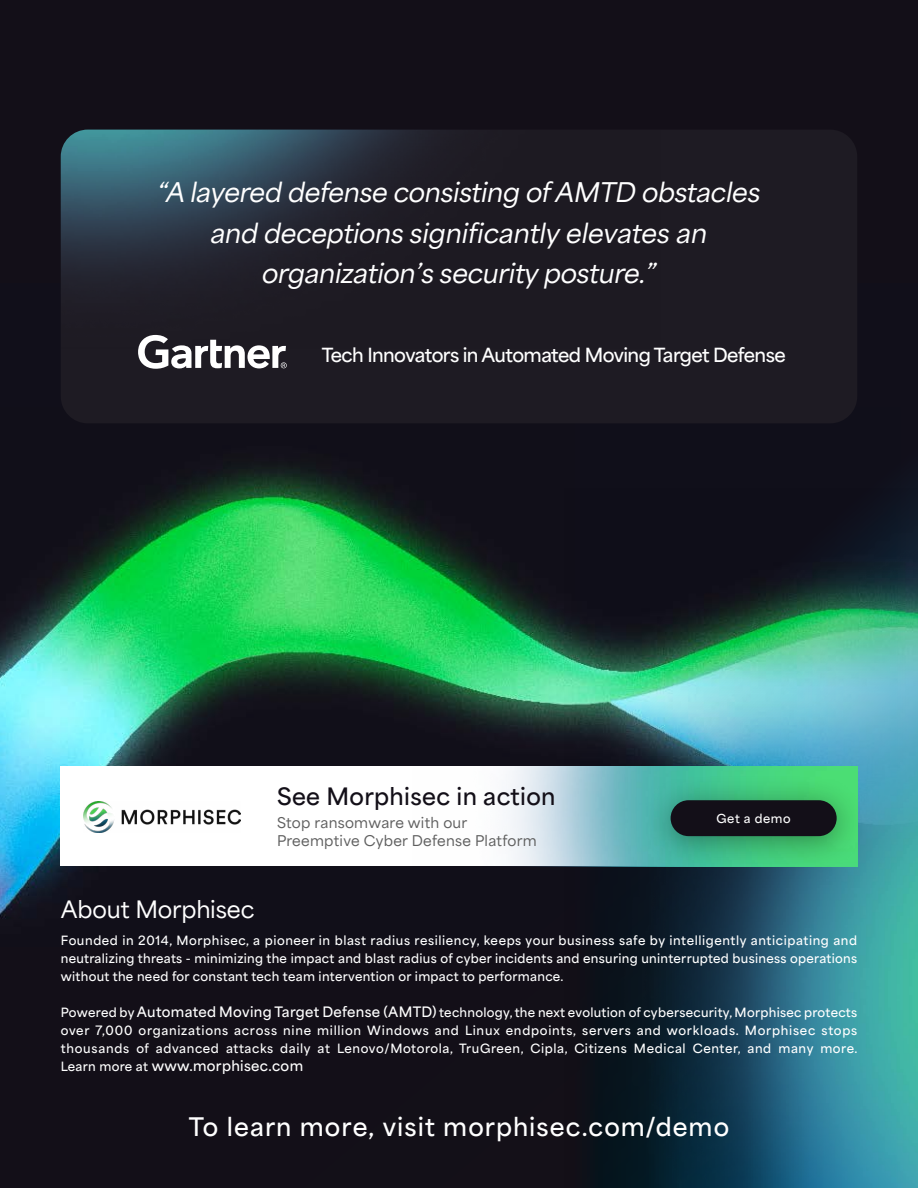
<style>
.page{position:relative;width:918px;height:1188px;background:#130f18}
.page>*{position:absolute;margin:0;border:0;box-sizing:border-box;transform-origin:0 0}
.t1{font:100 25.5px/40.5px "Area Variable";letter-spacing:-.01em;color:#fff;text-align:center}
.t2{font:100 24px "Area Variable";letter-spacing:.045em;color:#fff}
.t3{font:100 22.5px "Area Variable";letter-spacing:.015em;color:#130f18}
.t4{font:100 22.5px "Area Variable";letter-spacing:-.005em;color:#fff}
.t5{font:100 18.3px "Area Variable";letter-spacing:-.03em;color:#fff}
.t6{font:100 13.95px/18px "Area Variable";letter-spacing:.02em;color:#5f5f5f}
.t7{font:100 13.5px "Area Variable";letter-spacing:.025em;color:#fff}
.t8{font:100 12px/18px "Area Variable";letter-spacing:.025em;color:#fff;text-align:justify}
.t9{font:100 11.7px "Area Variable";letter-spacing:.05em;color:#fff}
.s1{font-size:13.5px}
.s2{font-size:12px}
</style>
<div class="page">
<img style="left:0;top:465px;width:918px;height:454px">
<img style="left:565px;top:488px;width:353px;height:700px">
<div style="left:61px;top:130px;width:796px;height:293px;background:#1e1b23;border-radius:27px"></div>
<svg style="left:60px;top:129px;width:370px;height:240px"></svg>
<div style="left:61px;top:767px;width:796px;height:99px;background:#fff"></div>
<img style="left:508px;top:767px;width:349px;height:99px">
<img style="left:83px;top:802px;width:158px;height:31px">
<div style="left:641px;top:774px;width:225px;height:97px;background:#000;opacity:.4"></div>
<div style="left:671px;top:800px;width:166px;height:36px;background:#130f18;border-radius:18px"></div>
<p class="t1" style="left:158px;top:169px;width:604px">“A layered defense consisting of AMTD obstacles and deceptions significantly elevates an organization’s security posture.”</p>
<p class="t5" style="left:322px;top:339px;width:466px">Tech Innovators in Automated Moving Target Defense</p>
<p class="t3" style="left:277px;top:776px;width:280px">See Morphisec in action</p>
<p class="t6" style="left:277px;top:811px;width:261px">Stop ransomware with our<br>Preemptive Cyber Defense Platform</p>
<p class="t9" style="left:717px;top:809px;width:76px">Get a demo</p>
<p class="t4" style="left:61px;top:889px;width:195px">About Morphisec</p>
<p class="t8" style="left:61px;top:930px;width:798px">Founded in 2014, Morphisec, a pioneer in blast radius resiliency, keeps your business safe by intelligently anticipating and neutralizing threats - minimizing the impact and blast radius of cyber incidents and ensuring uninterrupted business operations without the need for constant tech team intervention or impact to performance.</p>
<p class="t8" style="left:61px;top:1002px;width:798px">Powered by <span class="s1">Automated Moving Target Defense (AMTD)</span> technology, the next evolution of cybersecurity, Morphisec protects over 7,000 organizations across nine million Windows and Linux endpoints, servers and workloads. Morphisec stops thousands of advanced attacks daily at Lenovo/Motorola, TruGreen, Cipla, Citizens Medical Center, and many more.</p>
<p class="t7" style="left:61px;top:1054px;width:244px"><span class="s2">Learn more at</span> www.morphisec.com</p>
<p class="t2" style="left:189px;top:1105px;width:542px">To learn more, visit morphisec.com/demo</p>
<p class="t2" style="left:425px;top:1105px;width:11px">t</p>
</div>
